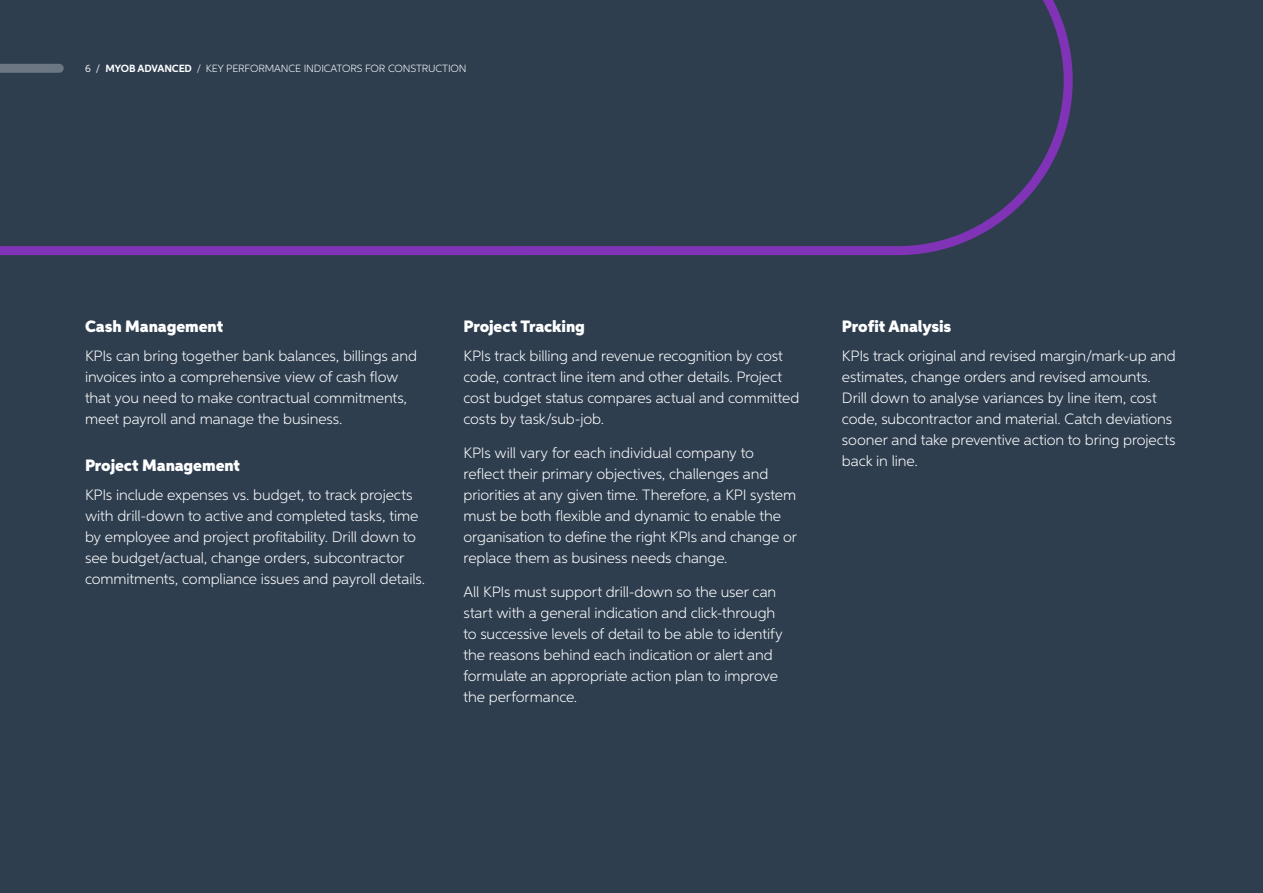
<style>
.page{position:relative;width:1263px;height:893px;background:#2e3e4f}
.page>*{position:absolute;margin:0;border:0;box-sizing:border-box;transform-origin:0 0}
.t1{font:900 16.5px "Neutro MYOB";letter-spacing:-.005em;color:#fff}
.t2{font:300 15px/21px "Neutro MYOB";letter-spacing:-.01em;color:#fff}
.t3{font:300 10.5px "Neutro MYOB";letter-spacing:-.01em;color:#fff}
.s1{font-weight:400}
.s2{font-weight:700}
</style>
<div class="page">
<svg style="left:0;top:0;width:1073px;height:256px"></svg>
<div style="left:0;top:64px;width:59px;height:9px;background:#6c7783"></div>
<p class="t3" style="left:85px;top:62px;width:383px"><span class="s1">6 /</span> <span class="s2">MYOB ADVANCED</span> / KEY PERFORMANCE INDICATORS FOR CONSTRUCTION</p>
<p class="t1" style="left:85px;top:316px;width:140px">Cash Management</p>
<p class="t2" style="left:85px;top:345px;width:333px">KPIs can bring together bank balances, billings and invoices into a comprehensive view of cash flow that you need to make contractual commitments, meet payroll and manage the business.</p>
<p class="t1" style="left:85px;top:455px;width:157px">Project Management</p>
<p class="t2" style="left:85px;top:484px;width:342px">KPIs include expenses vs. budget, to track projects with drill-down to active and completed tasks, time by employee and project profitability. Drill down to see budget/actual, change orders, subcontractor commitments, compliance issues and payroll details.</p>
<p class="t1" style="left:463px;top:316px;width:123px">Project Tracking</p>
<p class="t2" style="left:463px;top:345px;width:337px">KPIs track billing and revenue recognition by cost code, contract line item and other details. Project cost budget status compares actual and committed costs by task/sub-job.</p>
<p class="t2" style="left:463px;top:442px;width:335px">KPIs will vary for each individual company to reflect their primary objectives, challenges and priorities at any given time. Therefore, a KPI system must be both flexible and dynamic to enable the organisation to define the right KPIs and change or replace them as business needs change.</p>
<p class="t2" style="left:463px;top:581px;width:321px">All KPIs must support drill-down so the user can start with a general indication and click-through to successive levels of detail to be able to identify the reasons behind each indication or alert and formulate an appropriate action plan to improve the performance.</p>
<p class="t1" style="left:842px;top:316px;width:111px">Profit Analysis</p>
<p class="t2" style="left:842px;top:345px;width:335px">KPIs track original and revised margin/mark-up and estimates, change orders and revised amounts.<br>Drill down to analyse variances by line item, cost code, subcontractor and material. Catch deviations sooner and take preventive action to bring projects back in line.</p>
</div>
